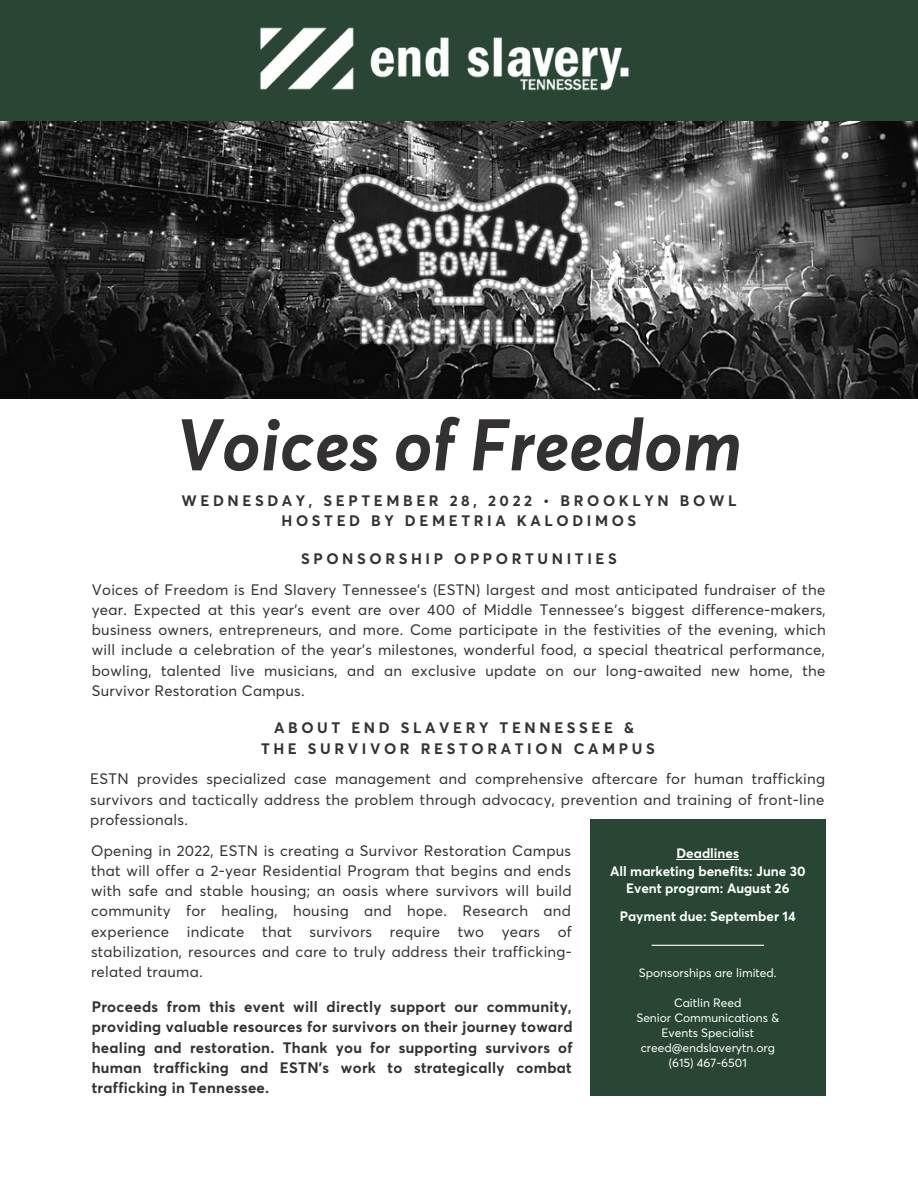
<style>
.page{position:relative;width:918px;height:1188px;background:#fff}
.page>*{position:absolute;margin:0;border:0;box-sizing:border-box;transform-origin:0 0}
.t1{font:italic 700 72px "Averta PE";color:#333132}
.t2{font:15px/20.2px "Averta PE";letter-spacing:.02em;color:#333132;text-align:justify}
.t3{font:700 15px/20.2px "Averta PE";letter-spacing:.24em;color:#333132;text-align:center}
.t4{font:700 13.5px/17.2px "Averta PE";color:#fff;text-align:center}
.t5{font:12px/15px "Averta PE";color:#fff;text-align:center}
</style>
<div class="page">
<div style="left:0;top:0;width:918px;height:159px;background:#294634"></div>
<img style="left:0;top:122px;width:918px;height:277px">
<img style="left:260px;top:27px;width:369px;height:64px">
<div style="left:590px;top:819px;width:235px;height:277px;background:#294634"></div>
<hr style="left:677px;top:859px;width:62px;height:1px;background:#fff">
<hr style="left:652px;top:945px;width:112px;height:1px;background:#fff">
<h1 class="t1" style="left:176px;top:400px;width:568px">Voices of Freedom</h1>
<p class="t3" style="left:181px;top:490px;width:557px">WEDNESDAY, SEPTEMBER 28, 2022 • BROOKLYN BOWL<br>HOSTED BY DEMETRIA KALODIMOS</p>
<p class="t3" style="left:301px;top:548px;width:317px">SPONSORSHIP OPPORTUNITIES</p>
<p class="t2" style="left:92px;top:579px;width:736px">Voices of Freedom is End Slavery Tennessee's (ESTN) largest and most anticipated fundraiser of the year. Expected at this year's event are over 400 of Middle Tennessee's biggest difference-makers, business owners, entrepreneurs, and more. Come participate in the festivities of the evening, which will include a celebration of the year's milestones, wonderful food, a special theatrical performance, bowling, talented live musicians, and an exclusive update on our long-awaited new home, the Survivor Restoration Campus.</p>
<p class="t3" style="left:261px;top:718px;width:395px">ABOUT END SLAVERY TENNESSEE &amp;<br>THE SURVIVOR RESTORATION CAMPUS</p>
<p class="t2" style="left:90px;top:769px;width:736px">ESTN provides specialized case management and comprehensive aftercare for human trafficking survivors and tactically address the problem through advocacy, prevention and training of front-line professionals.</p>
<p class="t2" style="left:91px;top:840px;width:482px">Opening in 2022, ESTN is creating a Survivor Restoration Campus that will offer a 2-year Residential Program that begins and ends with safe and stable housing; an oasis where survivors will build community for healing, housing and hope. Research and experience indicate that survivors require two years of stabilization, resources and care to truly address their trafficking&shy;related trauma.</p>
<p class="t4" style="left:610px;top:845px;width:197px">Deadlines<br>All marketing benefits: June 30<br>Event program: August 26</p>
<p class="t4" style="left:620px;top:908px;width:178px">Payment due: September 14</p>
<p class="t5" style="left:639px;top:966px;width:139px">Sponsorships are limited.</p>
<p class="t5" style="left:636px;top:996px;width:144px">Caitlin Reed<br>Senior Communications &amp;<br>Events Specialist creed@endslaverytn.org (615) 467-6501</p>
<p class="t3" style="left:92px;top:997px;width:482px;text-align:justify">Proceeds from this event will directly support our community, providing valuable resources for survivors on their journey toward healing and restoration. Thank you for supporting survivors of human trafficking and ESTN's work to strategically combat trafficking in Tennessee.</p>
</div>
